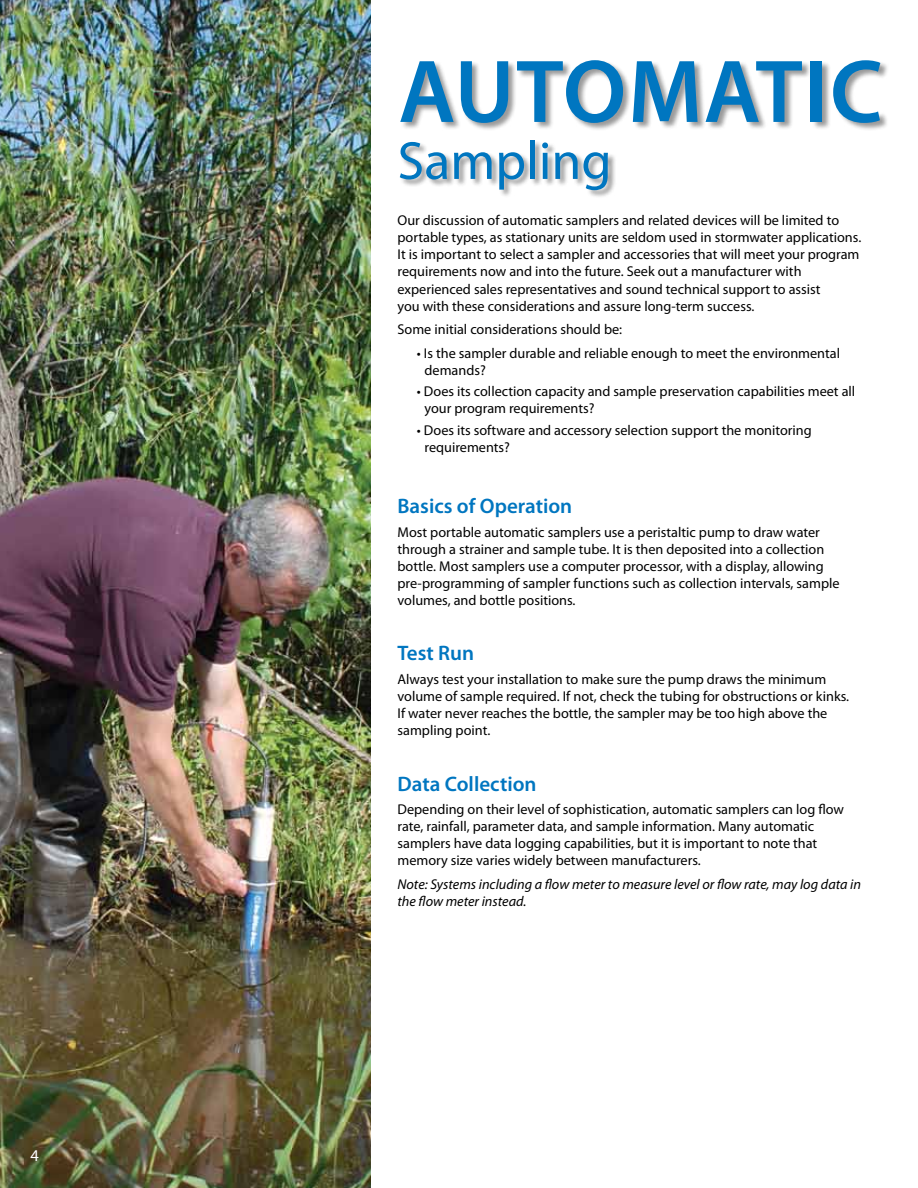
<style>
.page{position:relative;width:918px;height:1188px;background:#fff}
.page>*{position:absolute;margin:0;border:0;box-sizing:border-box;transform-origin:0 0}
.t1{font:600 90px "Myriad Pro";letter-spacing:.07em;color:#0076c0}
.t2{font:54px "Myriad Pro";color:#0076c0}
.t3{font:600 21px "Myriad Pro";color:#0076c0}
.t4{font:16.5px "Myriad Pro";color:#fff}
.t5{font:14.25px/17.1px "Myriad Pro";color:#000}
.t6{font:italic 14.25px/17.1px "Myriad Pro";color:#000}
</style>
<div class="page">
<img style="left:0;top:0;width:370px;height:1188px">
<div style="left:399px;top:60px;width:489px;height:139px;background:#000;opacity:.4"></div>
<p class="t4" style="left:31px;top:1146px;width:10px">4</p>
<h1 class="t1" style="left:398px;top:34px;width:281px">automatic</h1>
<h2 class="t2" style="left:398px;top:128px;width:216px">Sampling</h2>
<p class="t5" style="left:398px;top:212px;width:465px">Our discussion of automatic samplers and related devices will be limited to portable types, as stationary units are seldom used in stormwater applications.<br>It is important to select a sampler and accessories that will meet your program requirements now and into the future. Seek out a manufacturer with experienced sales representatives and sound technical support to assist<br>you with these considerations and assure long-term success.</p>
<p class="t5" style="left:398px;top:321px;width:226px">Some initial considerations should be:</p>
<p class="t5" style="left:425px;top:344px;width:417px;text-indent:-8px">• Is the sampler durable and reliable enough to meet the environmental demands?</p>
<p class="t5" style="left:425px;top:383px;width:432px;text-indent:-8px">• Does its collection capacity and sample preservation capabilities meet all your program requirements?</p>
<p class="t5" style="left:425px;top:421px;width:389px;text-indent:-8px">• Does its software and accessory selection support the monitoring requirements?</p>
<h3 class="t3" style="left:398px;top:493px;width:176px">Basics of Operation</h3>
<p class="t5" style="left:398px;top:523px;width:444px">Most portable automatic samplers use a peristaltic pump to draw water through a strainer and sample tube. It is then deposited into a collection bottle. Most samplers use a computer processor, with a display, allowing pre-programming of sampler functions such as collection intervals, sample volumes, and bottle positions.</p>
<h3 class="t3" style="left:398px;top:640px;width:78px">Test Run</h3>
<p class="t5" style="left:398px;top:670px;width:453px">Always test your installation to make sure the pump draws the minimum volume of sample required. If not, check the tubing for obstructions or kinks.<br>If water never reaches the bottle, the sampler may be too high above the sampling point.</p>
<h3 class="t3" style="left:398px;top:770px;width:141px">Data Collection</h3>
<p class="t5" style="left:398px;top:801px;width:448px">Depending on their level of sophistication, automatic samplers can log flow rate, rainfall, parameter data, and sample information. Many automatic samplers have data logging capabilities, but it is important to note that memory size varies widely between manufacturers.</p>
<p class="t6" style="left:398px;top:875px;width:465px">Note: Systems including a flow meter to measure level or flow rate, may log data in the flow meter instead.</p>
</div>
